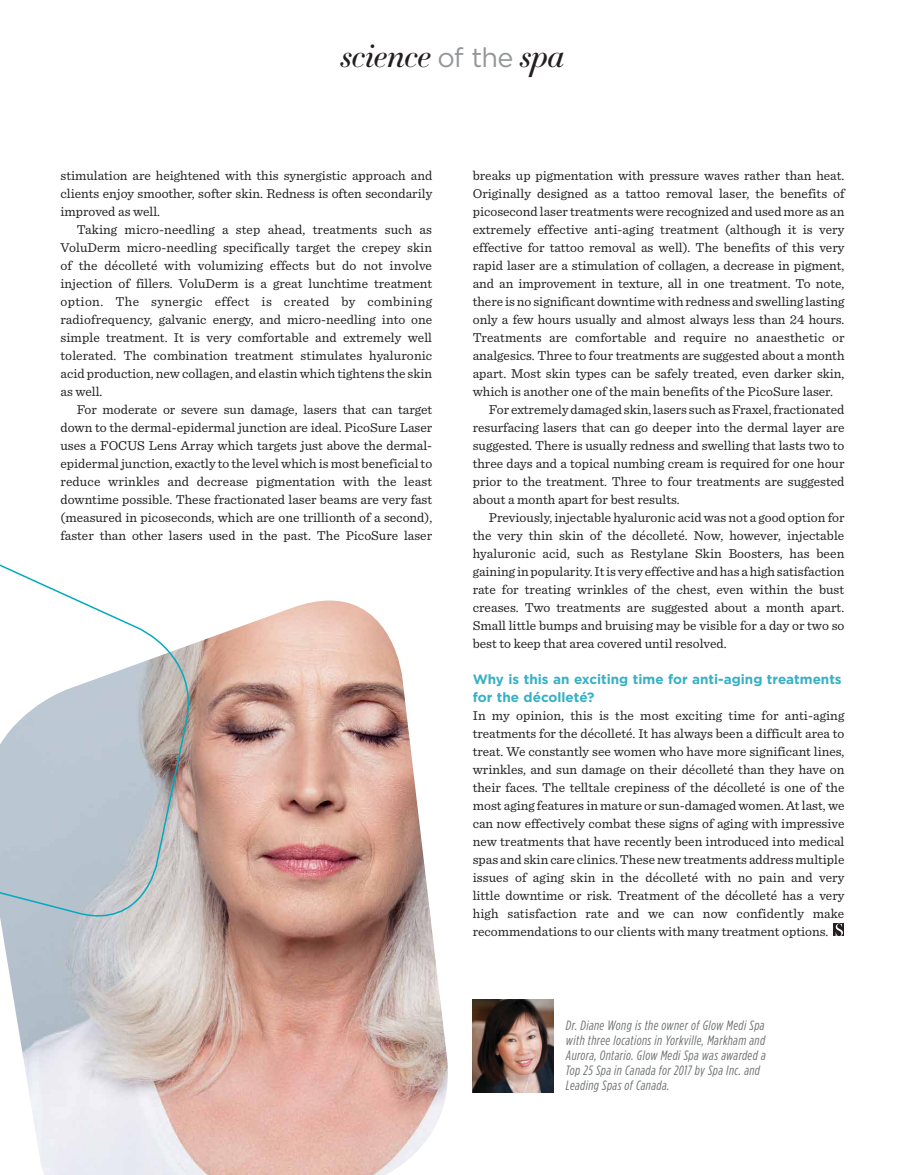
<style>
.page{position:relative;width:905px;height:1175px;background:#fff}
.page>*{position:absolute;margin:0;border:0;box-sizing:border-box;transform-origin:0 0}
.t1{font:33px "Didot HTF M16 Medium Ital";letter-spacing:-.02em;color:#231f20}
.t2{font:13.5px/18px "Sentinel";color:#231f20;text-align:justify}
.t3{font:italic 13.5px/15px "Gotham Condensed";letter-spacing:.03em;color:#6d6f71}
.t4{font:700 13.5px/18px "Gotham";color:#36b0c5}
.s1{font-family:"Gotham";font-size:27px;color:#949698}
</style>
<div class="page">
<img style="left:473px;top:999px;width:80px;height:93px">
<img style="left:2px;top:600px;width:446px;height:574px">
<svg style="left:0;top:564px;width:200px;height:365px"></svg>
<svg style="left:833px;top:923px;width:11px;height:13px"></svg>
<svg style="left:835px;top:923px;width:7px;height:13px"></svg>
<h1 class="t1" style="left:340px;top:34px;width:226px">science <span class="s1">of the</span> spa</h1>
<p class="t2" style="left:60px;top:166px;width:373px">stimulation are heightened with this synergistic approach and clients enjoy smoother, softer skin. Redness is often secondarily improved as well.</p>
<p class="t2" style="left:60px;top:220px;width:373px;text-indent:16px">Taking micro-needling a step ahead, treatments such as VoluDerm micro-needling specifically target the crepey skin of the décolleté with volumizing effects but do not involve injection of fillers. VoluDerm is a great lunchtime treatment option. The synergic effect is created by combining radiofrequency, galvanic energy, and micro-needling into one simple treatment. It is very comfortable and extremely well tolerated. The combination treatment stimulates hyaluronic acid production, new collagen, and elastin which tightens the skin as well.</p>
<p class="t2" style="left:60px;top:400px;width:373px;text-indent:16px">For moderate or severe sun damage, lasers that can target down to the dermal-epidermal junction are ideal. PicoSure Laser uses a FOCUS Lens Array which targets just above the dermal&shy;epidermal junction, exactly to the level which is most beneficial to reduce wrinkles and decrease pigmentation with the least downtime possible. These fractionated laser beams are very fast (measured in picoseconds, which are one trillionth of a second), faster than other lasers used in the past. The PicoSure laser</p>
<p class="t2" style="left:472px;top:166px;width:373px">breaks up pigmentation with pressure waves rather than heat.</p>
<p class="t2" style="left:472px;top:184px;width:373px">Originally designed as a tattoo removal laser, the benefits of</p>
<p class="t2" style="left:472px;top:202px;width:373px">picosecond laser treatments were recognized and used more as an</p>
<p class="t2" style="left:472px;top:220px;width:373px">extremely effective anti-aging treatment (although it is very</p>
<p class="t2" style="left:472px;top:238px;width:373px">effective for tattoo removal as well). The benefits of this very</p>
<p class="t2" style="left:472px;top:256px;width:373px">rapid laser are a stimulation of collagen, a decrease in pigment,</p>
<p class="t2" style="left:472px;top:274px;width:373px">and an improvement in texture, all in one treatment. To note,</p>
<p class="t2" style="left:472px;top:292px;width:373px">there is no significant downtime with redness and swelling lasting</p>
<p class="t2" style="left:472px;top:310px;width:373px">only a few hours usually and almost always less than 24 hours.</p>
<p class="t2" style="left:472px;top:328px;width:373px">Treatments are comfortable and require no anaesthetic or</p>
<p class="t2" style="left:472px;top:346px;width:373px">analgesics. Three to four treatments are suggested about a month</p>
<p class="t2" style="left:472px;top:364px;width:373px">apart. Most skin types can be safely treated, even darker skin,</p>
<p class="t2" style="left:472px;top:382px;width:361px">which is another one of the main benefits of the PicoSure laser.</p>
<p class="t2" style="left:489px;top:400px;width:357px">For extremely damaged skin, lasers such as Fraxel, fractionated</p>
<p class="t2" style="left:472px;top:417px;width:373px">resurfacing lasers that can go deeper into the dermal layer are</p>
<p class="t2" style="left:472px;top:435px;width:373px">suggested. There is usually redness and swelling that lasts two to</p>
<p class="t2" style="left:472px;top:453px;width:373px">three days and a topical numbing cream is required for one hour</p>
<p class="t2" style="left:472px;top:471px;width:373px">prior to the treatment. Three to four treatments are suggested</p>
<p class="t2" style="left:472px;top:489px;width:208px">about a month apart for best results.</p>
<p class="t2" style="left:489px;top:507px;width:357px">Previously, injectable hyaluronic acid was not a good option for</p>
<p class="t2" style="left:472px;top:525px;width:373px">the very thin skin of the décolleté. Now, however, injectable</p>
<p class="t2" style="left:472px;top:543px;width:373px">hyaluronic acid, such as Restylane Skin Boosters, has been</p>
<p class="t2" style="left:472px;top:561px;width:373px">gaining in popularity. It is very effective and has a high satisfaction</p>
<p class="t2" style="left:472px;top:579px;width:373px">rate for treating wrinkles of the chest, even within the bust</p>
<p class="t2" style="left:472px;top:597px;width:373px">creases. Two treatments are suggested about a month apart.</p>
<p class="t2" style="left:472px;top:615px;width:373px">Small little bumps and bruising may be visible for a day or two so</p>
<p class="t2" style="left:472px;top:633px;width:255px">best to keep that area covered until resolved.</p>
<p class="t4" style="left:472px;top:670px;width:370px">Why is this an exciting time for anti-aging treatments for the décolleté?</p>
<p class="t2" style="left:472px;top:705px;width:373px">In my opinion, this is the most exciting time for anti-aging treatments for the décolleté. It has always been a difficult area to treat. We constantly see women who have more significant lines, wrinkles, and sun damage on their décolleté than they have on their faces. The telltale crepiness of the décolleté is one of the most aging features in mature or sun-damaged women. At last, we can now effectively combat these signs of aging with impressive new treatments that have recently been introduced into medical spas and skin care clinics. These new treatments address multiple issues of aging skin in the décolleté with no pain and very little downtime or risk. Treatment of the décolleté has a very high satisfaction rate and we can now confidently make recommendations to our clients with many treatment options.</p>
<p class="t3" style="left:566px;top:1018px;width:201px">Dr. Diane Wong is the owner of Glow Medi Spa with three locations in Yorkville, Markham and Aurora, Ontario. Glow Medi Spa was awarded a Top 25 Spa in Canada for 2017 by Spa Inc. and Leading Spas of Canada.</p>
</div>
